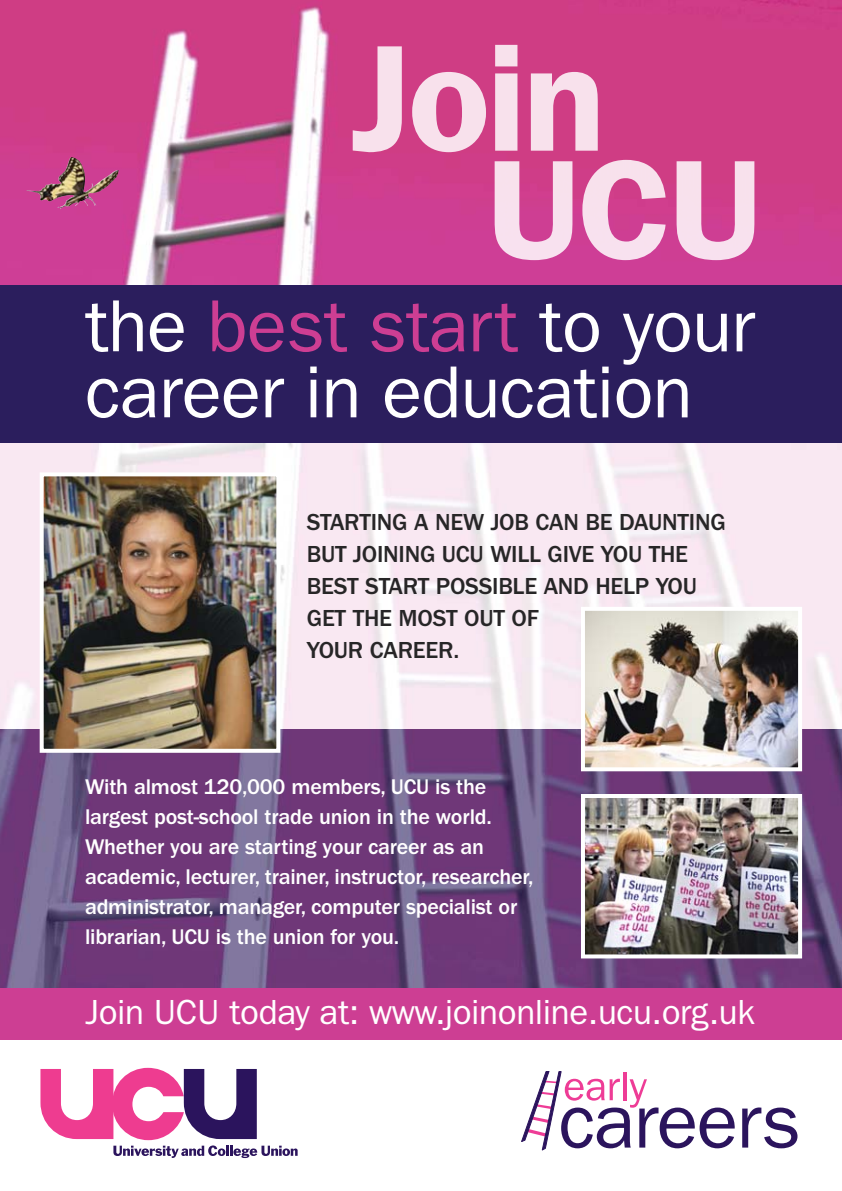
<style>
.page{position:relative;width:842px;height:1191px;background:#fff}
.page>*{position:absolute;margin:0;border:0;box-sizing:border-box;transform-origin:0 0}
.t1{font:74px/66px "Franklin Gothic";letter-spacing:-.01em;color:#fff}
.t2{font:35px "Franklin Gothic";letter-spacing:-.01em;color:#fff}
.t3{font:500 24px/32px "Franklin Gothic";letter-spacing:-.01em;color:#272627}
.t4{font:500 22px/30px "Franklin Gothic";letter-spacing:-.01em;color:#fff}
.s1{color:#cd3e93}
</style>
<div class="page">
<img style="left:0;top:0;width:842px;height:285px">
<img style="left:0;top:442px;width:842px;height:546px">
<div style="left:0;top:285px;width:842px;height:157px;background:#2b1e5d"></div>
<img style="left:58px;top:157px;width:61px;height:39px">
<img style="left:353px;top:45px;width:244px;height:107px">
<img style="left:495px;top:160px;width:259px;height:100px">
<svg style="left:742px;top:1107px;width:55px;height:41px"></svg>
<svg style="left:521px;top:1071px;width:214px;height:79px"></svg>
<svg style="left:40px;top:1067px;width:257px;height:91px"></svg>
<div style="left:0;top:988px;width:842px;height:51px;background:#cd3e93"></div>
<img style="left:586px;top:799px;width:211px;height:154px">
<div style="left:581px;top:794px;width:221px;height:164px;border:4px solid #fff"></div>
<img style="left:586px;top:612px;width:211px;height:154px">
<div style="left:581px;top:607px;width:221px;height:164px;border:4px solid #fff"></div>
<img style="left:45px;top:477px;width:230px;height:271px">
<div style="left:40px;top:472px;width:240px;height:281px;border:4px solid #fff"></div>
<h1 class="t1" style="left:85px;top:299px;width:671px">the <span class="s1">best start</span> to your career in education</h1>
<p class="t3" style="left:307px;top:507px;width:420px">STARTING A NEW JOB CAN BE DAUNTING<br>BUT JOINING UCU WILL GIVE YOU THE<br>BEST START POSSIBLE AND HELP YOU<br>GET THE MOST OUT OF<br>YOUR CAREER.</p>
<p class="t4" style="left:85px;top:773px;width:450px">With almost 120,000 members, UCU is the largest post-school trade union in the world.<br>Whether you are starting your career as an academic, lecturer, trainer, instructor, researcher, administrator, manager, computer specialist or librarian, UCU is the union for you.</p>
<h2 class="t2" style="left:85px;top:999px;width:671px">Join UCU today at: www.joinonline.ucu.org.uk</h2>
</div>
